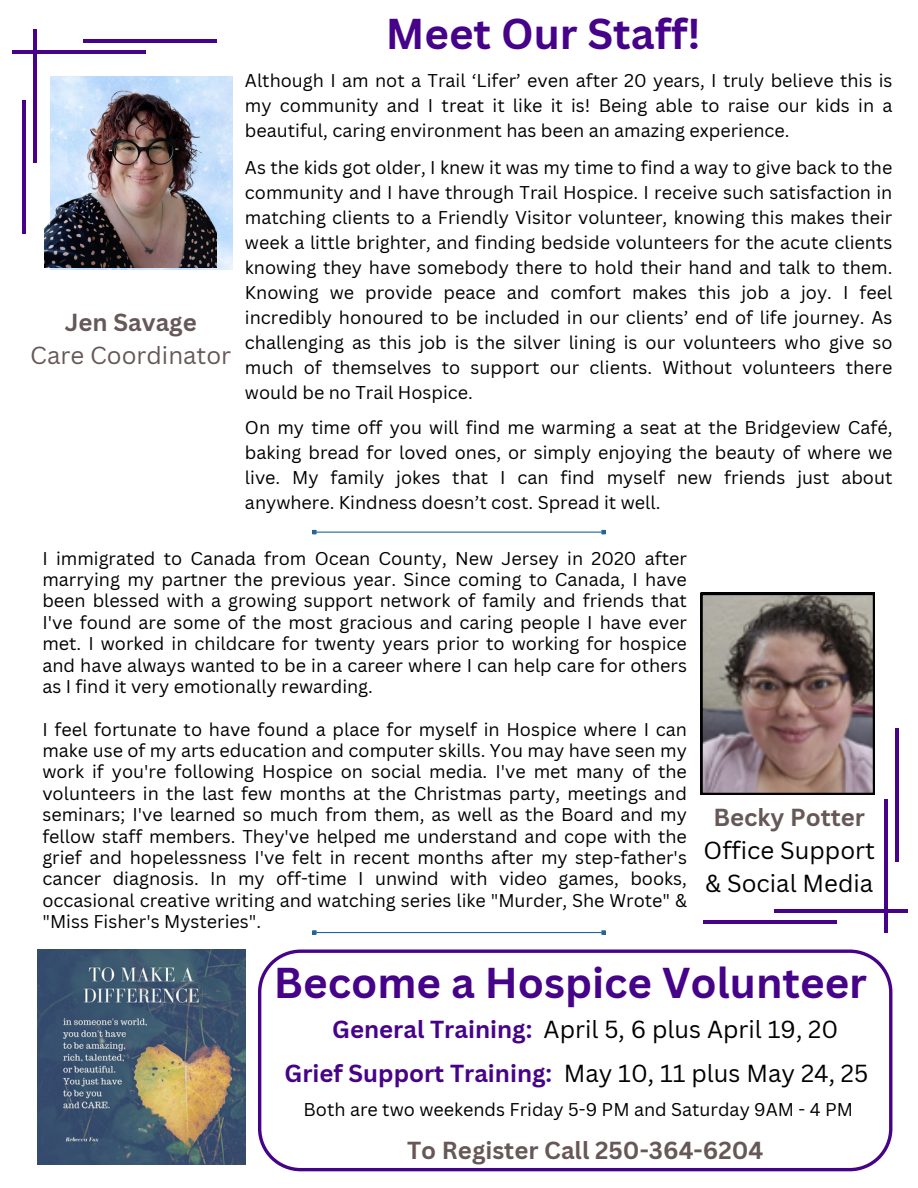
<style>
.page{position:relative;width:918px;height:1188px;background:#fff}
.page>*{position:absolute;margin:0;border:0;box-sizing:border-box;transform-origin:0 0}
.t1{font:700 42px "Canva Sans";color:#460389}
.t2{font:24px/32.7px "Canva Sans";color:#000;text-align:center}
.t3{font:700 24px "Canva Sans";color:#460389}
.t4{font:700 24px "Canva Sans";color:#675858}
.t5{font:24px/32.7px "Canva Sans";color:#675858;text-align:center}
.t6{font:18px/21.3px "Canva Sans";color:#000;text-align:justify}
.s1{font-weight:700}
.s2{font-weight:700;color:#675858}
.s3{font-weight:700;color:#460389}
.s4{font-weight:400;color:#000}
</style>
<div class="page">
<hr style="left:22px;top:100px;width:3px;height:134px;background:#460389">
<hr style="left:83px;top:39px;width:134px;height:3px;background:#460389">
<hr style="left:33px;top:29px;width:3px;height:134px;background:#460389">
<hr style="left:12px;top:50px;width:134px;height:3px;background:#460389">
<hr style="left:895px;top:728px;width:4px;height:134px;background:#460389">
<hr style="left:704px;top:920px;width:133px;height:4px;background:#460389">
<hr style="left:884px;top:799px;width:3px;height:134px;background:#460389">
<hr style="left:774px;top:909px;width:134px;height:3px;background:#460389">
<svg style="left:258px;top:950px;width:634px;height:221px"></svg>
<svg style="left:701px;top:593px;width:174px;height:202px;background:#816f6c"></svg>
<hr style="left:316px;top:932px;width:286px;height:1px;background:#23659a">
<svg style="left:312px;top:930px;width:5px;height:5px"></svg>
<svg style="left:601px;top:930px;width:5px;height:5px"></svg>
<img style="left:51px;top:76px;width:181px;height:193px">
<img style="left:45px;top:76px;width:172px;height:192px">
<hr style="left:316px;top:532px;width:286px;height:1px;background:#23659a">
<svg style="left:312px;top:530px;width:5px;height:4px"></svg>
<svg style="left:601px;top:530px;width:5px;height:4px"></svg>
<img style="left:37px;top:950px;width:209px;height:215px">
<p class="t5" style="left:30px;top:306px;width:202px"><span class="s1">Jen Savage<br></span>Care Coordinator</p>
<h1 class="t1" style="left:386px;top:4px;width:316px">Meet Our Staff!</h1>
<p class="t6" style="left:245px;top:67px;width:649px;line-height:25px">Although I am not a Trail ‘Lifer’ even after 20 years, I truly believe this is my community and I treat it like it is! Being able to raise our kids in a beautiful, caring environment has been an amazing experience.</p>
<p class="t6" style="left:245px;top:155px;width:649px;line-height:25px">As the kids got older, I knew it was my time to find a way to give back to the community and I have through Trail Hospice. I receive such satisfaction in matching clients to a Friendly Visitor volunteer, knowing this makes their week a little brighter, and finding bedside volunteers for the acute clients knowing they have somebody there to hold their hand and talk to them.<br>Knowing we provide peace and comfort makes this job a joy. I feel incredibly honoured to be included in our clients’ end of life journey. As challenging as this job is the silver lining is our volunteers who give so much of themselves to support our clients. Without volunteers there would be no Trail Hospice.</p>
<p class="t6" style="left:245px;top:415px;width:649px;line-height:25px">On my time off you will find me warming a seat at the Bridgeview Café, baking bread for loved ones, or simply enjoying the beauty of where we live. My family jokes that I can find myself new friends just about anywhere. Kindness doesn’t cost. Spread it well.</p>
<p class="t6" style="left:42px;top:547px;width:646px">I immigrated to Canada from Ocean County, New Jersey in 2020 after marrying my partner the previous year. Since coming to Canada, I have been blessed with a growing support network of family and friends that I've found are some of the most gracious and caring people I have ever met. I worked in childcare for twenty years prior to working for hospice and have always wanted to be in a career where I can help care for others as I find it very emotionally rewarding.</p>
<p class="t6" style="left:42px;top:718px;width:646px">I feel fortunate to have found a place for myself in Hospice where I can make use of my arts education and computer skills. You may have seen my work if you're following Hospice on social media. I've met many of the volunteers in the last few months at the Christmas party, meetings and seminars; I've learned so much from them, as well as the Board and my fellow staff members. They've helped me understand and cope with the grief and hopelessness I've felt in recent months after my step-father's cancer diagnosis. In my off-time I unwind with video games, books, occasional creative writing and watching series like "Murder, She Wrote" &amp; "Miss Fisher's Mysteries".</p>
<p class="t2" style="left:704px;top:801px;width:173px"><span class="s2">Becky Potter<br></span>Office Support &amp; Social Media</p>
<h3 class="t1" style="left:274px;top:953px;width:595px">Become a Hospice Volunteer</h3>
<h1 class="t2" style="left:332px;top:1013px;width:508px"><span class="s3">General Training:</span> April 5, 6 plus April 19, 20</h1>
<h2 class="t3" style="left:285px;top:1056px;width:585px">Grief Support Training: <span class="s4">May 10, 11 plus May 24, 25</span></h2>
<h3 class="t6" style="left:304px;top:1098px;width:551px">Both are two weekends Friday 5-9 PM and Saturday 9AM - 4 PM</h3>
<h3 class="t4" style="left:407px;top:1134px;width:358px">To Register Call 250-364-6204</h3>
</div>
